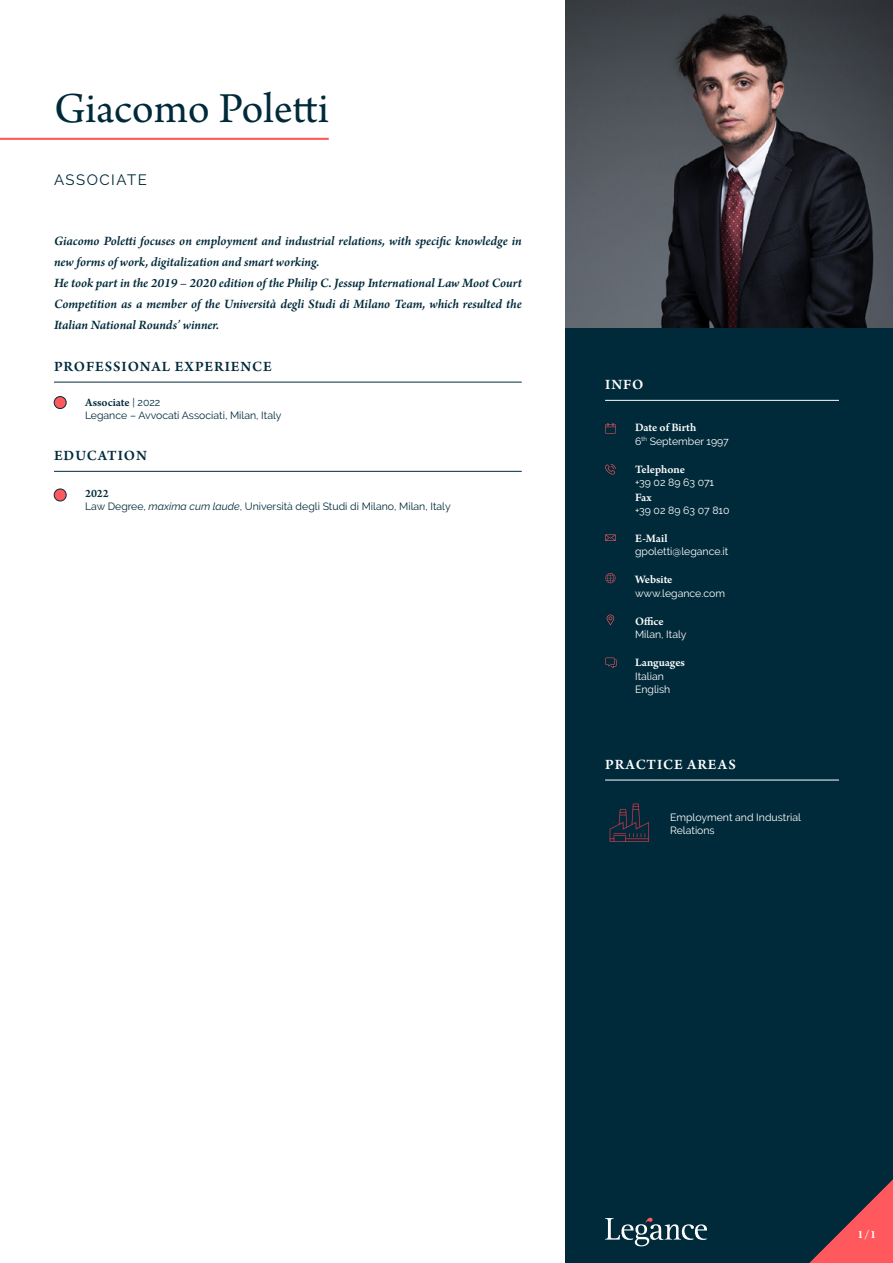
<style>
.page{position:relative;width:893px;height:1263px;background:#fff}
.page>*{position:absolute;margin:0;border:0;box-sizing:border-box;transform-origin:0 0}
.t1{font:45px "Arno Pro";letter-spacing:-.005em;color:#002a3a}
.t2{font:600 15px "Arno Pro";letter-spacing:.06em;color:#002a3a}
.t3{font:600 15px "Arno Pro";letter-spacing:.06em;color:#fff}
.t4{font:15px "Raleway";letter-spacing:.1em;color:#002a3a}
.t5{font:italic 600 13.5px/21px "Arno Pro";letter-spacing:-.005em;color:#002a3a}
.t6{font:600 12px "Arno Pro";letter-spacing:-.005em;color:#fff}
.t7{font:600 12px "Arno Pro";color:#002a3a}
.t8{font:10.5px/13.5px "Raleway";color:#fff}
.t9{font:10.5px "Raleway";color:#002a3a}
.s1{font-family:"Raleway";font-weight:400;font-size:10.5px}
.s2{font-style:italic}
</style>
<div class="page">
<div style="left:566px;top:0;width:327px;height:1263px;background:#002a3a"></div>
<svg style="left:605px;top:1218px;width:102px;height:28px"></svg>
<svg style="left:809px;top:1179px;width:84px;height:84px"></svg>
<hr style="left:54px;top:382px;width:468px;height:1px;background:#002a3a">
<div style="left:54px;top:397px;width:12px;height:12px;background:#ff585d;border-radius:50%"></div>
<div style="left:54px;top:396px;width:12px;height:13px;border:1px solid #002a3a;border-radius:50%"></div>
<hr style="left:54px;top:471px;width:468px;height:1px;background:#002a3a">
<div style="left:54px;top:489px;width:12px;height:12px;background:#ff585d;border-radius:50%"></div>
<div style="left:54px;top:489px;width:12px;height:12px;border:1px solid #002a3a;border-radius:50%"></div>
<hr style="left:0;top:138px;width:329px;height:2px;background:#ff585d">
<hr style="left:605px;top:400px;width:234px;height:1px;background:#fff">
<hr style="left:605px;top:780px;width:234px;height:1px;background:#fff">
<svg style="left:607px;top:615px;width:7px;height:10px"></svg>
<svg style="left:605px;top:534px;width:11px;height:7px"></svg>
<svg style="left:605px;top:464px;width:11px;height:11px"></svg>
<svg style="left:605px;top:573px;width:11px;height:10px"></svg>
<svg style="left:605px;top:423px;width:11px;height:10px"></svg>
<svg style="left:605px;top:658px;width:12px;height:10px"></svg>
<svg style="left:610px;top:804px;width:39px;height:38px"></svg>
<img style="left:566px;top:0;width:327px;height:327px">
<h1 class="t1" style="left:54px;top:83px;width:276px">Giacomo Poletti</h1>
<p class="t4" style="left:54px;top:171px;width:94px">ASSOCIATE</p>
<p class="t5" style="left:54px;top:231px;width:469px">Giacomo Poletti focuses on employment and industrial relations, with specific knowledge in new forms of work, digitalization and smart working.<br>He took part in the 2019 – 2020 edition of the Philip C. Jessup International Law Moot Court Competition as a member of the Università degli Studi di Milano Team, which resulted the Italian National Rounds’ winner.</p>
<p class="t2" style="left:54px;top:358px;width:219px">PROFESSIONAL EXPERIENCE</p>
<p class="t7" style="left:85px;top:396px;width:77px">Associate <span class="s1">| 2022</span></p>
<p class="t9" style="left:85px;top:409px;width:198px">Legance – Avvocati Associati, Milan, Italy</p>
<p class="t2" style="left:54px;top:447px;width:94px">EDUCATION</p>
<p class="t7" style="left:85px;top:486px;width:25px">2022</p>
<p class="t9" style="left:85px;top:500px;width:367px">Law Degree, <span class="s2">maxima cum laude</span>, Università degli Studi di Milano, Milan, Italy</p>
<p class="t3" style="left:605px;top:376px;width:40px">INFO</p>
<p class="t6" style="left:635px;top:421px;width:63px">Date of Birth</p>
<p class="t8" style="left:635px;top:434px;width:95px">6<sup>th</sup> September 1997</p>
<p class="t6" style="left:635px;top:462px;width:51px">Telephone</p>
<p class="t8" style="left:635px;top:476px;width:81px">+39 02 89 63 071</p>
<p class="t6" style="left:635px;top:490px;width:18px">Fax</p>
<p class="t8" style="left:635px;top:504px;width:96px">+39 02 89 63 07 810</p>
<p class="t6" style="left:635px;top:531px;width:34px">E-Mail</p>
<p class="t8" style="left:635px;top:545px;width:95px">gpoletti@legance.it</p>
<p class="t6" style="left:635px;top:573px;width:39px">Website</p>
<p class="t8" style="left:635px;top:586px;width:91px">www.legance.com</p>
<p class="t6" style="left:635px;top:614px;width:30px">Office</p>
<p class="t8" style="left:635px;top:628px;width:53px">Milan, Italy</p>
<p class="t6" style="left:635px;top:656px;width:51px">Languages</p>
<p class="t8" style="left:635px;top:669px;width:37px">Italian<br>English</p>
<p class="t3" style="left:605px;top:756px;width:132px">PRACTICE AREAS</p>
<p class="t8" style="left:670px;top:810px;width:132px">Employment and Industrial<br>Relations</p>
<p class="t6" style="left:857px;top:1228px;width:20px">1/1</p>
</div>
